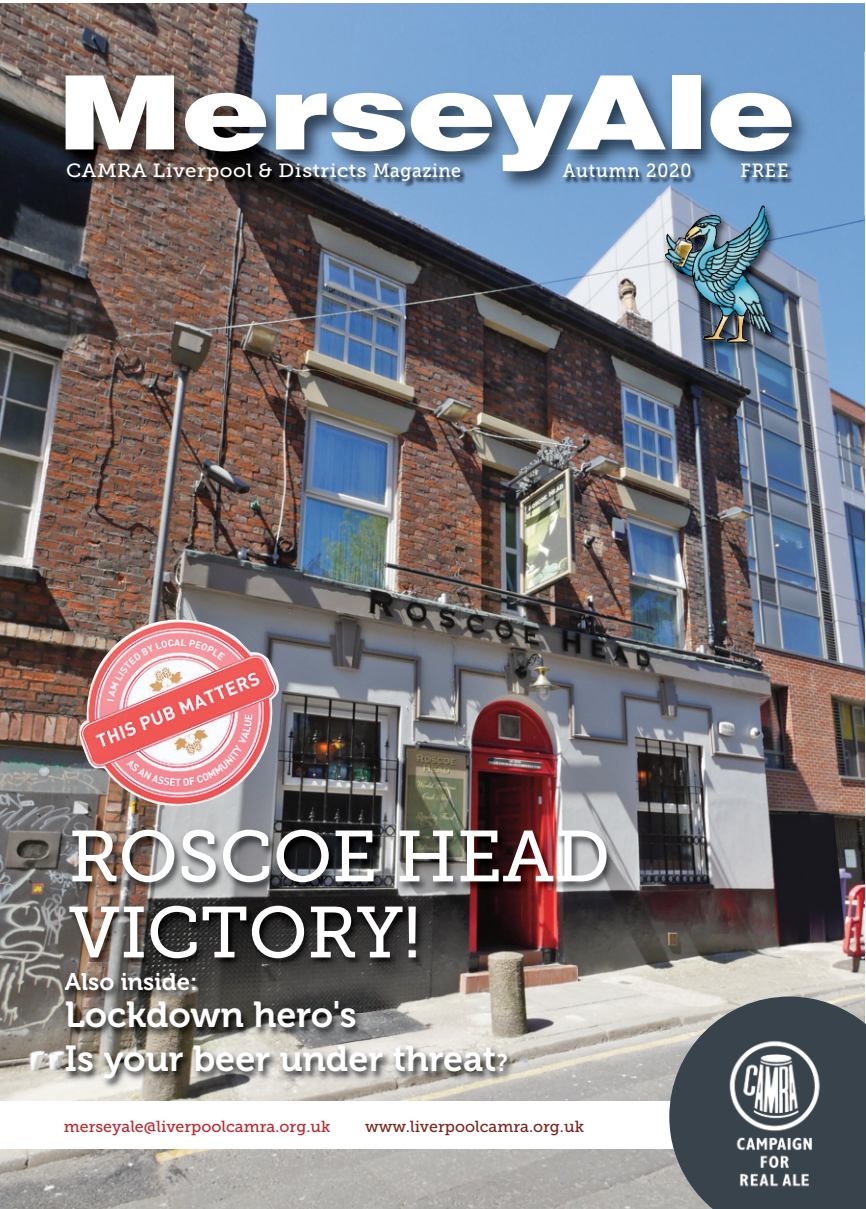
<style>
.page{position:relative;width:866px;height:1209px;background:#fff}
.page>*{position:absolute;margin:0;border:0;box-sizing:border-box;transform-origin:0 0}
.t1{font:900 102.8px "Swiss 721 BT";letter-spacing:-.015em;color:#fff;scale:1.3 1}
.t2{font:72px/76px "Museo Slab 500";color:#fff}
.t3{font:36px/43.2px "Museo 700";color:#fff}
.t4{font:24px "Museo 700";color:#fff}
.t5{font:19px "Museo Slab 500";letter-spacing:.025em;color:#fff;scale:1.07 1}
.t6{font:19px "Museo Slab 500";letter-spacing:.05em;color:#fff;scale:.93 1}
.t7{font:19px "Museo Slab 500";letter-spacing:.025em;color:#fff;scale:.93 1}
.t8{font:16px "Museo Slab 500";color:#be272f}
.t9{font:16px "Museo Slab 500";color:#7b261d}
.s1{font-size:24px}
</style>
<div class="page">
<img style="left:0;top:4px;width:864px;height:1204px">
<img style="left:656px;top:215px;width:144px;height:153px">
<img style="left:665px;top:215px;width:106px;height:128px">
<img style="left:577px;top:758px;width:154px;height:254px">
<img style="left:57px;top:758px;width:520px;height:343px">
<div style="left:0;top:1101px;width:865px;height:48px;background:#fff"></div>
<img style="left:669px;top:996px;width:196px;height:212px">
<img style="left:0;top:53px;width:865px;height:162px">
<img style="left:765px;top:208px;width:35px;height:7px">
<img style="left:656px;top:208px;width:102px;height:7px">
<img style="left:42px;top:156px;width:800px;height:52px">
<img style="left:656px;top:196px;width:144px;height:12px">
<svg style="left:758px;top:205px;width:7px;height:10px"></svg>
<img style="left:501px;top:156px;width:48px;height:15px">
<img style="left:79px;top:619px;width:200px;height:187px">
<img style="left:57px;top:962px;width:1px;height:139px">
<h1 class="t1" style="left:56px;top:75px;width:570px">MerseyAle</h1>
<p class="t5" style="left:66px;top:163px;width:371px">CAMRA Liverpool &amp; Districts Magazine</p>
<p class="t6" style="left:563px;top:163px;width:140px">Autumn 2020</p>
<p class="t7" style="left:740px;top:163px;width:53px">FREE</p>
<h2 class="t2" style="left:69px;top:825px;width:543px">ROSCOE HEAD<br>VICTORY!</h2>
<p class="t4" style="left:65px;top:972px;width:134px">Also inside:</p>
<p class="t3" style="left:65px;top:996px;width:444px">Lockdown hero's<br>Is your beer under threat<span class="s1">?</span></p>
<p class="t8" style="left:64px;top:1120px;width:268px">merseyale@liverpoolcamra.org.uk</p>
<p class="t9" style="left:365px;top:1120px;width:220px">www.liverpoolcamra.org.uk</p>
</div>
